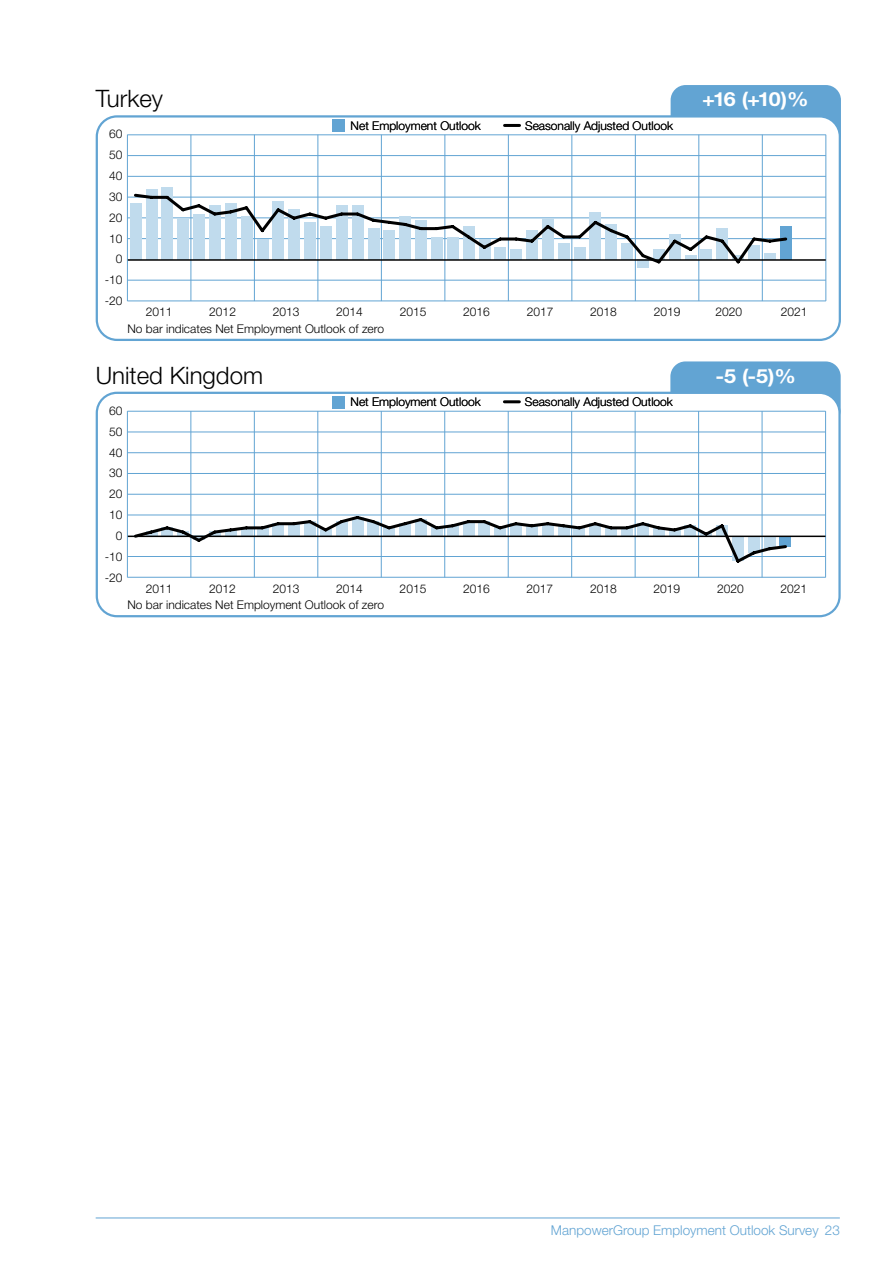
<style>
.page{position:relative;width:893px;height:1263px;background:#fff}
.page>*{position:absolute;margin:0;border:0;box-sizing:border-box;transform-origin:0 0}
.t1{font:300 24px "Helvetica Neue LT Std";color:#000}
.t2{font:700 19.5px "Helvetica Neue LT Std";color:#fff;scale:1.1 1}
.t3{font:300 13.5px "Helvetica Neue LT Std";color:#62a4d3}
.t4{font:300 12px "Helvetica Neue LT Std";color:#000}
</style>
<div class="page">
<hr style="left:96px;top:1217px;width:744px;height:1px;background:#62a4d3">
<div style="left:671px;top:85px;width:170px;height:64px;background:#62a4d3;border-radius:15px"></div>
<svg style="left:96px;top:115px;width:745px;height:226px"></svg>
<hr style="left:127px;top:301px;width:699px;height:1px;background:#62a4d3">
<hr style="left:127px;top:280px;width:699px;height:1px;background:#62a4d3">
<hr style="left:127px;top:238px;width:699px;height:1px;background:#62a4d3">
<hr style="left:127px;top:218px;width:699px;height:1px;background:#62a4d3">
<hr style="left:127px;top:197px;width:699px;height:1px;background:#62a4d3">
<hr style="left:127px;top:176px;width:699px;height:1px;background:#62a4d3">
<hr style="left:127px;top:155px;width:699px;height:1px;background:#62a4d3">
<hr style="left:127px;top:135px;width:699px;height:1px;background:#62a4d3">
<hr style="left:505px;top:124px;width:14px;height:3px;background:#000">
<div style="left:332px;top:119px;width:13px;height:13px;background:#62a4d3"></div>
<div style="left:130px;top:203px;width:11px;height:57px;background:#c0dbed"></div>
<div style="left:146px;top:189px;width:11px;height:71px;background:#c0dbed"></div>
<div style="left:162px;top:187px;width:11px;height:73px;background:#c0dbed"></div>
<div style="left:637px;top:260px;width:12px;height:8px;background:#c0dbed"></div>
<div style="left:780px;top:226px;width:11px;height:34px;background:#62a4d3"></div>
<hr style="left:127px;top:135px;width:1px;height:166px;background:#62a4d3">
<hr style="left:191px;top:135px;width:1px;height:166px;background:#62a4d3">
<hr style="left:254px;top:135px;width:1px;height:166px;background:#62a4d3">
<hr style="left:318px;top:135px;width:1px;height:166px;background:#62a4d3">
<hr style="left:381px;top:135px;width:1px;height:166px;background:#62a4d3">
<hr style="left:445px;top:135px;width:1px;height:166px;background:#62a4d3">
<hr style="left:508px;top:135px;width:1px;height:166px;background:#62a4d3">
<hr style="left:572px;top:135px;width:1px;height:166px;background:#62a4d3">
<hr style="left:635px;top:135px;width:1px;height:166px;background:#62a4d3">
<hr style="left:699px;top:135px;width:1px;height:166px;background:#62a4d3">
<hr style="left:762px;top:135px;width:1px;height:166px;background:#62a4d3">
<hr style="left:826px;top:135px;width:1px;height:166px;background:#62a4d3">
<hr style="left:128px;top:259px;width:698px;height:2px;background:#000">
<svg style="left:132px;top:192px;width:657px;height:74px"></svg>
<div style="left:670px;top:361px;width:171px;height:64px;background:#62a4d3;border-radius:15px"></div>
<svg style="left:96px;top:392px;width:745px;height:225px"></svg>
<hr style="left:504px;top:400px;width:15px;height:3px;background:#000">
<div style="left:332px;top:396px;width:13px;height:13px;background:#62a4d3"></div>
<hr style="left:127px;top:577px;width:699px;height:1px;background:#62a4d3">
<hr style="left:127px;top:556px;width:699px;height:1px;background:#62a4d3">
<hr style="left:127px;top:515px;width:699px;height:1px;background:#62a4d3">
<hr style="left:127px;top:494px;width:699px;height:1px;background:#62a4d3">
<hr style="left:127px;top:473px;width:699px;height:1px;background:#62a4d3">
<hr style="left:127px;top:452px;width:699px;height:1px;background:#62a4d3">
<hr style="left:127px;top:432px;width:699px;height:1px;background:#62a4d3">
<hr style="left:127px;top:411px;width:699px;height:1px;background:#62a4d3">
<div style="left:780px;top:536px;width:11px;height:10px;background:#62a4d3"></div>
<hr style="left:127px;top:411px;width:1px;height:166px;background:#62a4d3">
<hr style="left:191px;top:411px;width:1px;height:166px;background:#62a4d3">
<hr style="left:254px;top:411px;width:1px;height:166px;background:#62a4d3">
<hr style="left:318px;top:411px;width:1px;height:166px;background:#62a4d3">
<hr style="left:381px;top:411px;width:1px;height:166px;background:#62a4d3">
<hr style="left:444px;top:411px;width:1px;height:166px;background:#62a4d3">
<hr style="left:508px;top:411px;width:1px;height:166px;background:#62a4d3">
<hr style="left:571px;top:411px;width:1px;height:166px;background:#62a4d3">
<hr style="left:635px;top:411px;width:1px;height:166px;background:#62a4d3">
<hr style="left:698px;top:411px;width:1px;height:166px;background:#62a4d3">
<hr style="left:762px;top:411px;width:1px;height:166px;background:#62a4d3">
<hr style="left:825px;top:411px;width:1px;height:166px;background:#62a4d3">
<hr style="left:128px;top:536px;width:697px;height:1px;background:#000">
<svg style="left:132px;top:514px;width:657px;height:51px"></svg>
<h1 class="t1" style="left:96px;top:84px;width:69px">Turkey</h1>
<h2 class="t2" style="left:702px;top:87px;width:98px">+16 (+10)%</h2>
<p class="t4" style="left:109px;top:127px;width:15px">60</p>
<p class="t4" style="left:109px;top:148px;width:15px">50</p>
<p class="t4" style="left:109px;top:169px;width:15px">40</p>
<p class="t4" style="left:109px;top:189px;width:15px">30</p>
<p class="t4" style="left:109px;top:210px;width:15px">20</p>
<p class="t4" style="left:109px;top:231px;width:15px">10</p>
<p class="t4" style="left:116px;top:252px;width:8px">0</p>
<p class="t4" style="left:105px;top:273px;width:19px">-10</p>
<p class="t4" style="left:105px;top:294px;width:19px">-20</p>
<p class="t4" style="left:351px;top:118px;width:132px">Net Employment Outlook</p>
<p class="t4" style="left:525px;top:118px;width:150px">Seasonally Adjusted Outlook</p>
<p class="t4" style="left:146px;top:305px;width:28px">2011</p>
<p class="t4" style="left:209px;top:305px;width:28px">2012</p>
<p class="t4" style="left:273px;top:305px;width:28px">2013</p>
<p class="t4" style="left:336px;top:305px;width:28px">2014</p>
<p class="t4" style="left:400px;top:305px;width:28px">2015</p>
<p class="t4" style="left:463px;top:305px;width:28px">2016</p>
<p class="t4" style="left:527px;top:305px;width:28px">2017</p>
<p class="t4" style="left:590px;top:305px;width:28px">2018</p>
<p class="t4" style="left:654px;top:305px;width:28px">2019</p>
<p class="t4" style="left:716px;top:305px;width:28px">2020</p>
<p class="t4" style="left:781px;top:305px;width:28px">2021</p>
<p class="t4" style="left:127px;top:321px;width:258px">No bar indicates Net Employment Outlook of zero</p>
<h1 class="t1" style="left:96px;top:360px;width:169px">United Kingdom</h1>
<h2 class="t2" style="left:715px;top:364px;width:75px">-5 (-5)%</h2>
<p class="t4" style="left:351px;top:394px;width:132px">Net Employment Outlook</p>
<p class="t4" style="left:525px;top:394px;width:149px">Seasonally Adjusted Outlook</p>
<p class="t4" style="left:109px;top:403px;width:15px">60</p>
<p class="t4" style="left:109px;top:424px;width:15px">50</p>
<p class="t4" style="left:109px;top:445px;width:15px">40</p>
<p class="t4" style="left:109px;top:466px;width:15px">30</p>
<p class="t4" style="left:109px;top:487px;width:15px">20</p>
<p class="t4" style="left:109px;top:507px;width:15px">10</p>
<p class="t4" style="left:116px;top:528px;width:8px">0</p>
<p class="t4" style="left:105px;top:549px;width:19px">-10</p>
<p class="t4" style="left:105px;top:570px;width:19px">-20</p>
<p class="t4" style="left:146px;top:581px;width:28px">2011</p>
<p class="t4" style="left:209px;top:581px;width:28px">2012</p>
<p class="t4" style="left:273px;top:581px;width:28px">2013</p>
<p class="t4" style="left:336px;top:581px;width:28px">2014</p>
<p class="t4" style="left:400px;top:581px;width:28px">2015</p>
<p class="t4" style="left:463px;top:581px;width:28px">2016</p>
<p class="t4" style="left:527px;top:581px;width:28px">2017</p>
<p class="t4" style="left:590px;top:581px;width:28px">2018</p>
<p class="t4" style="left:653px;top:581px;width:28px">2019</p>
<p class="t4" style="left:717px;top:581px;width:28px">2020</p>
<p class="t4" style="left:780px;top:581px;width:28px">2021</p>
<p class="t4" style="left:127px;top:597px;width:258px">No bar indicates Net Employment Outlook of zero</p>
<p class="t3" style="left:551px;top:1222px;width:290px">ManpowerGroup Employment Outlook Survey 23</p>
</div>
